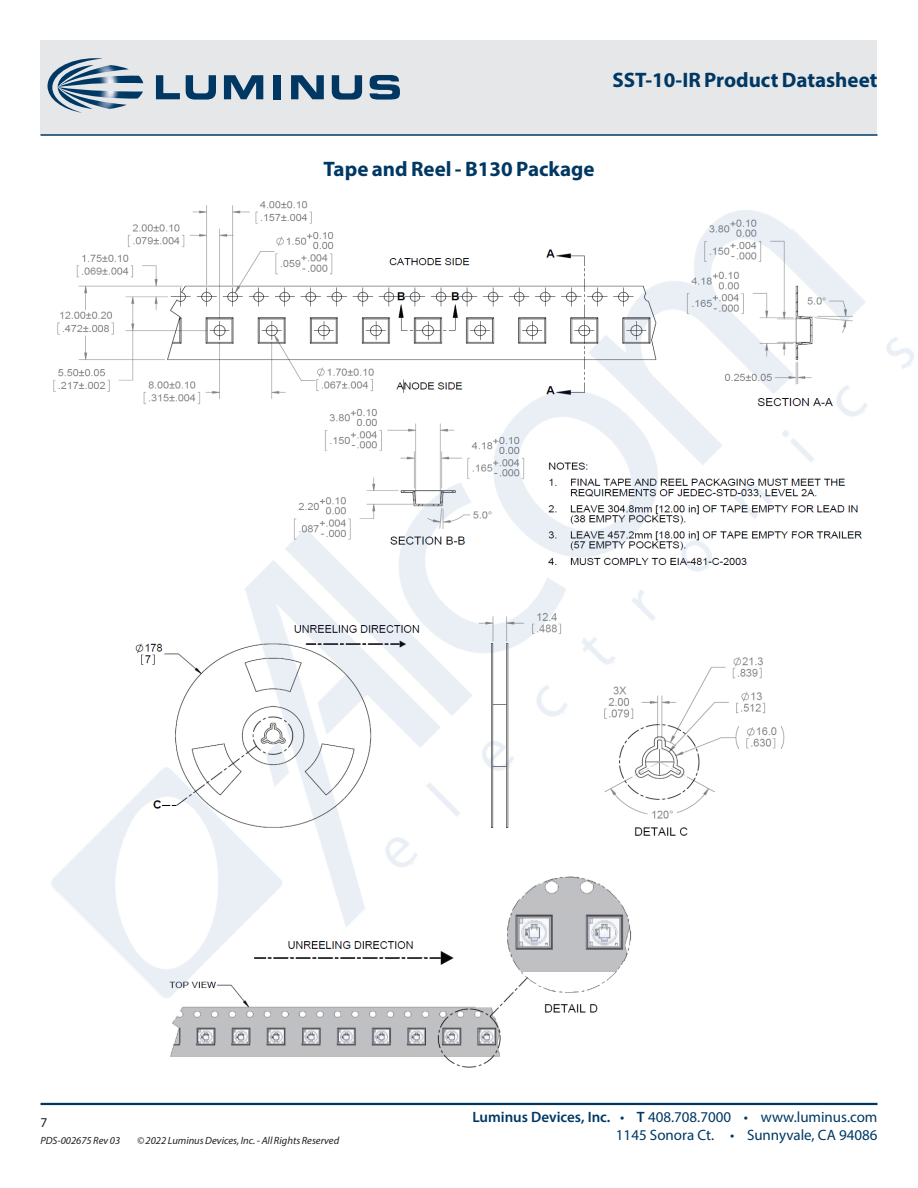
<style>
.page{position:relative;width:918px;height:1188px;background:#fff}
.page>*{position:absolute;margin:0;border:0;box-sizing:border-box;transform-origin:0 0}
.DS_Title1{font:700 21px "Myriad Pro";color:#003863}
.t1{font:15px "Myriad Pro";color:#003863}
.zzFooterRight2{font:13.5px "Myriad Pro";color:#231f20}
.zzFooterRight1{font:italic 10.5px "Myriad Pro";color:#231f20}
.s1{font-weight:600}
</style>
<div class="page">
<div style="left:40px;top:40px;width:838px;height:95px;background:#e6e7e9"></div>
<hr style="left:40px;top:1103px;width:838px;height:2px;background:#003863">
<hr style="left:40px;top:134px;width:838px;height:2px;background:#003863">
<svg style="left:48px;top:58px;width:95px;height:55px"></svg>
<svg style="left:156px;top:75px;width:24px;height:24px"></svg>
<svg style="left:186px;top:75px;width:30px;height:25px"></svg>
<svg style="left:224px;top:75px;width:39px;height:24px"></svg>
<div style="left:273px;top:75px;width:8px;height:24px;background:#003863"></div>
<svg style="left:291px;top:75px;width:33px;height:24px"></svg>
<svg style="left:332px;top:75px;width:30px;height:25px"></svg>
<svg style="left:370px;top:75px;width:30px;height:25px"></svg>
<img style="left:170px;top:1053px;width:330px;height:15px">
<img style="left:40px;top:135px;width:874px;height:918px">
<p class="DS_Title1" style="left:613px;top:67px;width:266px">SST-10-IR Product Datasheet</p>
<p class="DS_Title1" style="left:324px;top:156px;width:272px">Tape and Reel - B130 Package</p>
<p class="zzFooterRight2" style="left:40px;top:1115px;width:8px">7</p>
<p class="zzFooterRight1" style="left:40px;top:1134px;width:81px">PDS-002675 Rev 03</p>
<p class="zzFooterRight1" style="left:137px;top:1134px;width:204px">© 2022 Luminus Devices, Inc. - All Rights Reserved</p>
<p class="t1" style="left:472px;top:1108px;width:407px"><span class="s1">Luminus Devices, Inc.</span> • <span class="s1">T</span> 408.708.7000 • www.luminus.com</p>
<p class="t1" style="left:616px;top:1126px;width:263px">1145 Sonora Ct. • Sunnyvale, CA 94086</p>
</div>
